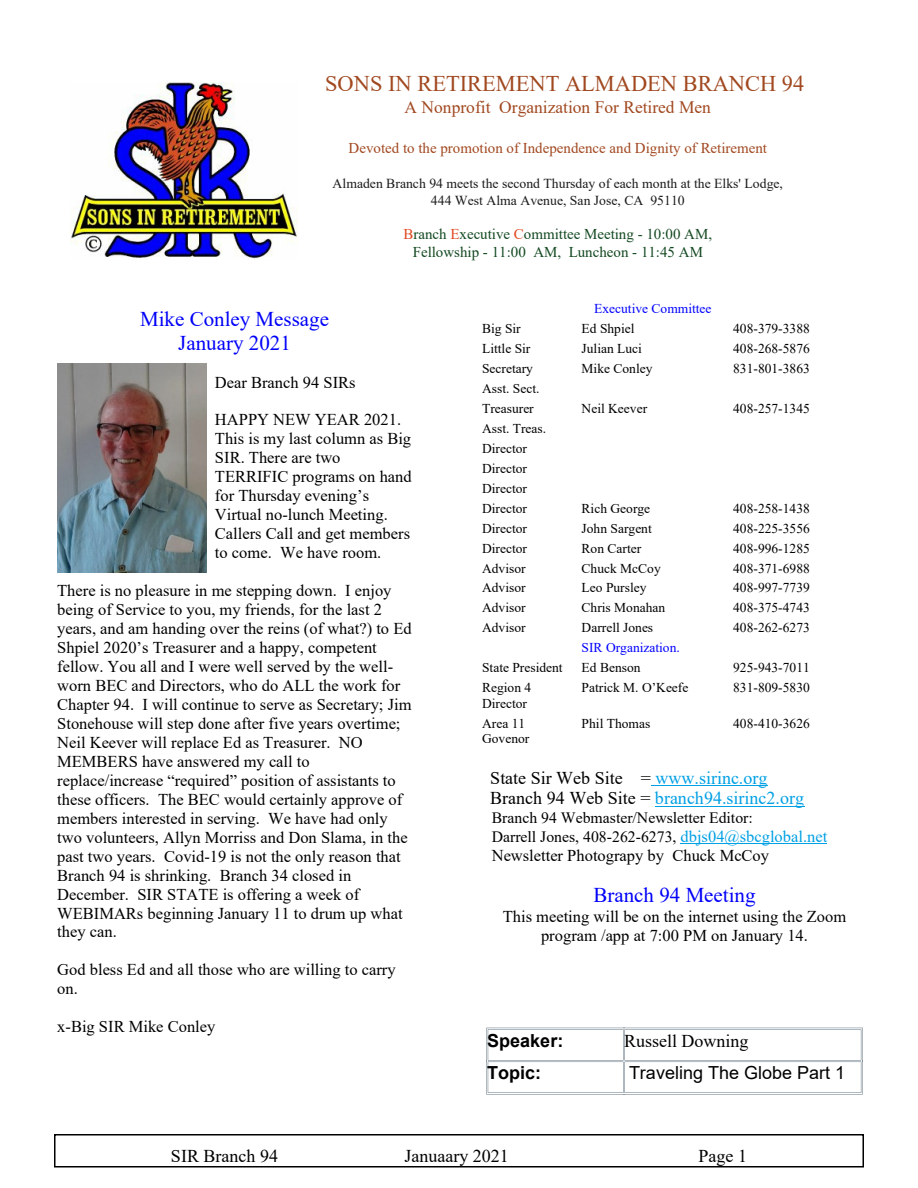
<style>
.page{position:relative;width:918px;height:1188px;background:#fff}
.page>*{position:absolute;margin:0;border:0;box-sizing:border-box;transform-origin:0 0}
.t1{font:22.5px "Times New Roman";color:#a14820}
.t2{font:21px/24.2px "Times New Roman";color:#0000fa;text-align:center}
.t3{font:18px/20.7px "Times New Roman";color:#00a0e4}
.t4{font:18px "Times New Roman";color:#000}
.t5{font:18px "Arial";color:#000}
.t6{font:700 18px "Arial";color:#000}
.t7{font:17.4px "Times New Roman";color:#a14820}
.t8{font:16.5px/18.9px "Times New Roman";color:#000}
.t9{font:15.75px/18.8px "Times New Roman";color:#000}
.t10{font:15px/18px "Times New Roman";color:#124820;text-align:center}
.t11{font:15px "Times New Roman";color:#a14820}
.t12{font:13.65px/16.5px "Times New Roman";color:#1a1a1a;text-align:center}
.t13{font:13.5px/20px "Times New Roman";color:#000}
.t14{font:13.5px "Times New Roman";color:#00f}
.s1{color:#df4820}
.s2{color:#e24820}
.s3{color:#000}
.s4{font-size:16.5px;color:#00a0e4}
</style>
<div class="page">
<div style="left:54px;top:1134px;width:810px;height:34px;border:2px solid #000"></div>
<hr style="left:651px;top:785px;width:117px;height:1px;background:#00a0e4">
<hr style="left:655px;top:806px;width:149px;height:1px;background:#00a0e4">
<img style="left:70px;top:83px;width:227px;height:176px">
<hr style="left:681px;top:843px;width:146px;height:1px;background:#00a0e4">
<img style="left:57px;top:363px;width:150px;height:209px">
<hr style="left:488px;top:1029px;width:135px;height:1px;background:#2e4556">
<hr style="left:486px;top:1028px;width:139px;height:1px;background:#2e4556">
<hr style="left:625px;top:1029px;width:236px;height:1px;background:#2e4556">
<hr style="left:623px;top:1028px;width:240px;height:1px;background:#2e4556">
<hr style="left:488px;top:1062px;width:135px;height:1px;background:#2e4556">
<hr style="left:488px;top:1060px;width:135px;height:1px;background:#2e4556">
<hr style="left:625px;top:1062px;width:236px;height:1px;background:#2e4556">
<hr style="left:625px;top:1060px;width:236px;height:1px;background:#2e4556">
<hr style="left:486px;top:1094px;width:139px;height:1px;background:#2e4556">
<hr style="left:488px;top:1093px;width:135px;height:1px;background:#2e4556">
<hr style="left:623px;top:1094px;width:240px;height:1px;background:#2e4556">
<hr style="left:625px;top:1093px;width:236px;height:1px;background:#2e4556">
<hr style="left:486px;top:1028px;width:1px;height:34px;background:#2e4556">
<hr style="left:488px;top:1029px;width:1px;height:31px;background:#2e4556">
<hr style="left:486px;top:1060px;width:1px;height:34px;background:#2e4556">
<hr style="left:488px;top:1062px;width:1px;height:31px;background:#2e4556">
<hr style="left:623px;top:1029px;width:1px;height:31px;background:#2e4556">
<hr style="left:625px;top:1029px;width:1px;height:31px;background:#2e4556">
<hr style="left:623px;top:1062px;width:1px;height:31px;background:#2e4556">
<hr style="left:625px;top:1062px;width:1px;height:31px;background:#2e4556">
<hr style="left:861px;top:1029px;width:1px;height:31px;background:#2e4556">
<hr style="left:862px;top:1028px;width:1px;height:34px;background:#2e4556">
<hr style="left:861px;top:1062px;width:1px;height:31px;background:#2e4556">
<hr style="left:862px;top:1060px;width:1px;height:34px;background:#2e4556">
<h1 class="t1" style="left:325px;top:75px;width:481px">SONS IN RETIREMENT ALMADEN BRANCH 94</h1>
<p class="t7" style="left:405px;top:101px;width:308px">A Nonprofit Organization For Retired Men</p>
<p class="t11" style="left:349px;top:143px;width:420px">Devoted to the promotion of Independence and Dignity of Retirement</p>
<p class="t12" style="left:333px;top:177px;width:452px">Almaden Branch 94 meets the second Thursday of each month at the Elks' Lodge,<br>444 West Alma Avenue, San Jose, CA 95110</p>
<p class="t10" style="left:404px;top:226px;width:310px"><span class="s1">B</span>ranch <span class="s2">E</span>xecutive <span class="s2">C</span>ommittee Meeting - 10:00 AM,<br>Fellowship - 11:00 AM, Luncheon - 11:45 AM</p>
<p class="t2" style="left:140px;top:309px;width:190px">Mike Conley Message<br>January 2021</p>
<p class="t8" style="left:215px;top:374px;width:142px">Dear Branch 94 SIRs</p>
<p class="t8" style="left:215px;top:412px;width:198px">HAPPY NEW YEAR 2021.<br>This is my last column as Big<br>SIR. There are two<br>TERRIFIC programs on hand for Thursday evening’s<br>Virtual no-lunch Meeting.<br>Callers Call and get members to come. We have room.</p>
<p class="t8" style="left:57px;top:583px;width:356px">There is no pleasure in me stepping down. I enjoy being of Service to you, my friends, for the last 2 years, and am handing over the reins (of what?) to Ed Shpiel 2020’s Treasurer and a happy, competent fellow. You all and I were well served by the well&shy;worn BEC and Directors, who do ALL the work for Chapter 94. I will continue to serve as Secretary; Jim Stonehouse will step done after five years overtime; Neil Keever will replace Ed as Treasurer. NO MEMBERS have answered my call to replace/increase “required” position of assistants to these officers. The BEC would certainly approve of members interested in serving. We have had only two volunteers, Allyn Morriss and Don Slama, in the past two years. Covid-19 is not the only reason that Branch 94 is shrinking. Branch 34 closed in December. SIR STATE is offering a week of WEBIMARs beginning January 11 to drum up what they can.</p>
<p class="t8" style="left:57px;top:962px;width:340px">God bless Ed and all those who are willing to carry on.</p>
<p class="t8" style="left:57px;top:1019px;width:160px">x-Big SIR Mike Conley</p>
<p class="t14" style="left:594px;top:303px;width:119px">Executive Committee</p>
<p class="t13" style="left:482px;top:319px;width:40px">Big Sir</p>
<p class="t13" style="left:582px;top:319px;width:54px">Ed Shpiel</p>
<p class="t13" style="left:733px;top:319px;width:78px">408-379-3388</p>
<p class="t13" style="left:482px;top:339px;width:50px">Little Sir</p>
<p class="t13" style="left:582px;top:339px;width:62px">Julian Luci</p>
<p class="t13" style="left:733px;top:339px;width:78px">408-268-5876</p>
<p class="t13" style="left:482px;top:359px;width:52px">Secretary</p>
<p class="t13" style="left:582px;top:359px;width:72px">Mike Conley</p>
<p class="t13" style="left:733px;top:359px;width:78px">831-801-3863</p>
<p class="t13" style="left:482px;top:379px;width:59px">Asst. Sect.<br>Treasurer</p>
<p class="t13" style="left:582px;top:399px;width:67px">Neil Keever</p>
<p class="t13" style="left:733px;top:399px;width:78px">408-257-1345</p>
<p class="t13" style="left:482px;top:419px;width:66px">Asst. Treas.<br>Director<br>Director<br>Director<br>Director</p>
<p class="t13" style="left:582px;top:499px;width:70px">Rich George</p>
<p class="t13" style="left:733px;top:499px;width:78px">408-258-1438</p>
<p class="t13" style="left:482px;top:519px;width:46px">Director</p>
<p class="t13" style="left:582px;top:519px;width:72px">John Sargent</p>
<p class="t13" style="left:733px;top:519px;width:78px">408-225-3556</p>
<p class="t13" style="left:482px;top:539px;width:46px">Director</p>
<p class="t13" style="left:582px;top:539px;width:61px">Ron Carter</p>
<p class="t13" style="left:733px;top:539px;width:78px">408-996-1285</p>
<p class="t13" style="left:482px;top:559px;width:45px">Advisor</p>
<p class="t13" style="left:582px;top:559px;width:81px">Chuck McCoy</p>
<p class="t13" style="left:733px;top:559px;width:78px">408-371-6988</p>
<p class="t13" style="left:482px;top:579px;width:45px">Advisor</p>
<p class="t13" style="left:582px;top:579px;width:66px">Leo Pursley</p>
<p class="t13" style="left:733px;top:579px;width:78px">408-997-7739</p>
<p class="t13" style="left:482px;top:599px;width:45px">Advisor</p>
<p class="t13" style="left:582px;top:599px;width:85px">Chris Monahan</p>
<p class="t13" style="left:733px;top:599px;width:78px">408-375-4743</p>
<p class="t13" style="left:482px;top:619px;width:45px">Advisor</p>
<p class="t13" style="left:582px;top:619px;width:73px">Darrell Jones</p>
<p class="t13" style="left:733px;top:619px;width:78px">408-262-6273</p>
<p class="t14" style="left:582px;top:643px;width:100px">SIR Organization.</p>
<p class="t13" style="left:482px;top:659px;width:82px">State President</p>
<p class="t13" style="left:582px;top:659px;width:60px">Ed Benson</p>
<p class="t13" style="left:733px;top:659px;width:78px">925-943-7011</p>
<p class="t13" style="left:482px;top:682px;width:51px;line-height:15.5px">Region 4<br>Director</p>
<p class="t13" style="left:582px;top:679px;width:108px">Patrick M. O’Keefe</p>
<p class="t13" style="left:733px;top:679px;width:78px">831-809-5830</p>
<p class="t13" style="left:482px;top:717px;width:49px;line-height:15.5px">Area 11<br>Govenor</p>
<p class="t13" style="left:582px;top:715px;width:70px">Phil Thomas</p>
<p class="t13" style="left:733px;top:715px;width:78px">408-410-3626</p>
<p class="t3" style="left:490px;top:769px;width:315px"><span class="s3">State Sir Web Site =</span> www.sirinc.org<br><span class="s3">Branch 94 Web Site =</span> branch94.sirinc2.org</p>
<p class="t9" style="left:492px;top:810px;width:337px">Branch 94 Webmaster/Newsletter Editor:<br>Darrell Jones, 408-262-6273, <span class="s4">dbjs04@sbcglobal.net</span></p>
<p class="t8" style="left:492px;top:847px;width:279px">Newsletter Photograpy by Chuck McCoy</p>
<p class="t2" style="left:593px;top:885px;width:164px">Branch 94 Meeting</p>
<p class="t8" style="left:503px;top:909px;width:345px;text-align:center">This meeting will be on the internet using the Zoom program /app at 7:00 PM on January 14.</p>
<p class="t6" style="left:487px;top:1034px;width:78px">Speaker:</p>
<p class="t4" style="left:624px;top:1034px;width:126px">Russell Downing</p>
<p class="t6" style="left:487px;top:1066px;width:55px">Topic:</p>
<p class="t5" style="left:629px;top:1066px;width:218px">Traveling The Globe Part 1</p>
<p class="t4" style="left:171px;top:1150px;width:109px">SIR Branch 94</p>
<p class="t4" style="left:404px;top:1150px;width:106px">Januaary 2021</p>
<p class="t4" style="left:699px;top:1150px;width:50px">Page 1</p>
</div>
